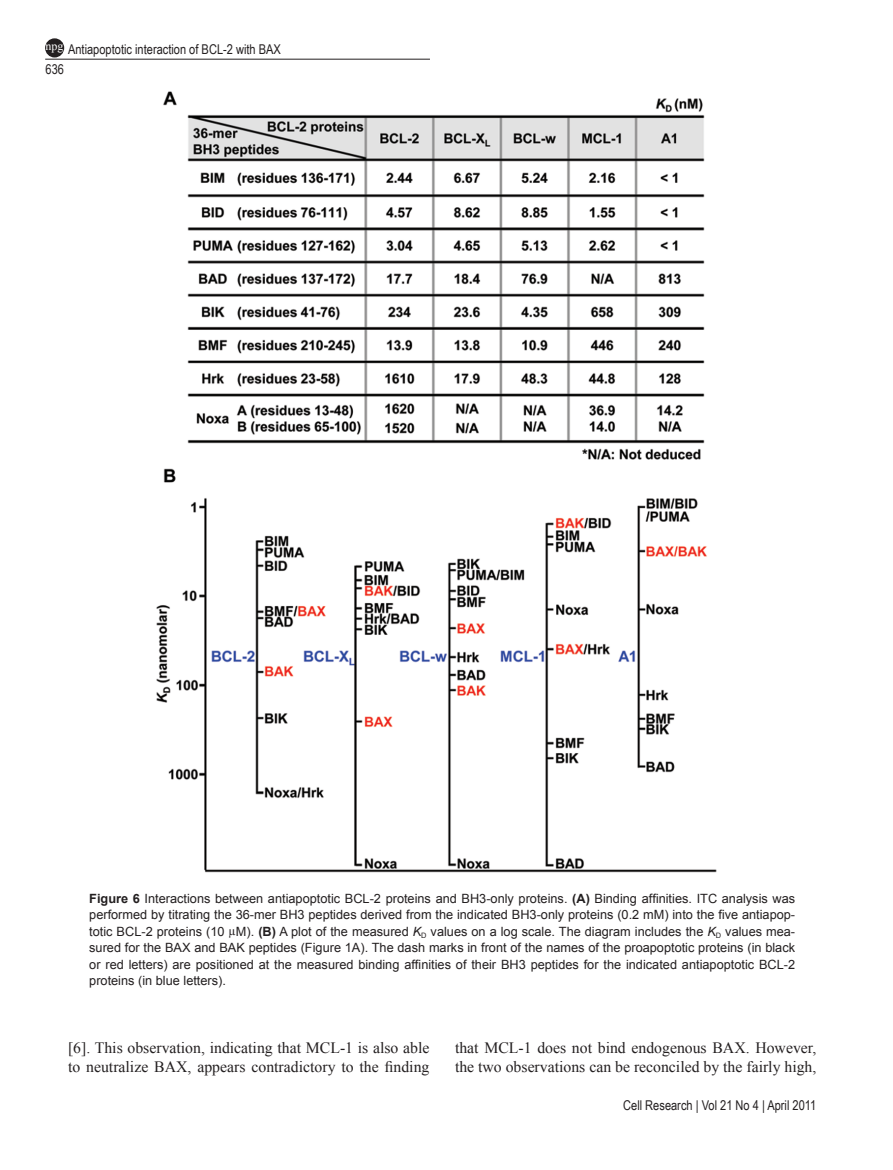
<style>
.page{position:relative;width:893px;height:1170px;background:#fff}
.page>*{position:absolute;margin:0;border:0;box-sizing:border-box;transform-origin:0 0}
.t1{font:15.75px/18.8px "Times New Roman";color:#231f20}
.t2{font:15.75px "Times New Roman PSMT2";color:#231f20}
.t3{font:13.5px "Arial Narrow";color:#231f20}
.t4{font:12.75px/16.5px "Arial";color:#231f20;text-align:justify}
.t5{font:12px "Times New Roman";color:#fff}
.s1{font-weight:700}
.s2{font-family:"Times New Roman"}
.s3{font-style:italic}
</style>
<div class="page">
<hr style="left:45px;top:59px;width:385px;height:1px;background:#231f20">
<div style="left:46px;top:39px;width:17px;height:18px;background:#231f20;border-radius:50%"></div>
<div style="left:45px;top:38px;width:19px;height:19px;border:2px solid #231f20;border-radius:50%"></div>
<img style="left:156px;top:91px;width:561px;height:782px">
<p class="t3" style="left:68px;top:39px;width:214px">Antiapoptotic interaction of BCL-2 with BAX</p>
<p class="t5" style="left:46px;top:38px;width:19px">npg</p>
<p class="t3" style="left:46px;top:59px;width:20px">636</p>
<p class="t4" style="left:89px;top:890px;width:707px"><span class="s1">Figure 6</span> Interactions between antiapoptotic BCL-2 proteins and BH3-only proteins. <span class="s1">(A)</span> Binding affinities. ITC analysis was performed by titrating the 36-mer BH3 peptides derived from the indicated BH3-only proteins (0.2 mM) into the five antiapop&shy;totic BCL-2 proteins (10 <span class="s2">µ</span>M). <span class="s1">(B)</span> A plot of the measured <span class="s3">K</span><sub>D</sub> values on a log scale. The diagram includes the <span class="s3">K</span><sub>D</sub> values mea&shy;sured for the BAX and BAK peptides (Figure 1A). The dash marks in front of the names of the proapoptotic proteins (in black or red letters) are positioned at the measured binding affinities of their BH3 peptides for the indicated antiapoptotic BCL-2 proteins (in blue letters).</p>
<p class="t1" style="left:68px;top:1038px;width:363px">[6]. This observation, indicating that MCL-1 is also able</p>
<p class="t2" style="left:68px;top:1055px;width:363px">to neutralize BAX, appears contradictory to the finding</p>
<p class="t1" style="left:455px;top:1038px;width:363px">that MCL-1 does not bind endogenous BAX. However, the two observations can be reconciled by the fairly high,</p>
<p class="t3" style="left:623px;top:1094px;width:195px">Cell Research | Vol 21 No 4 | April 2011</p>
</div>
